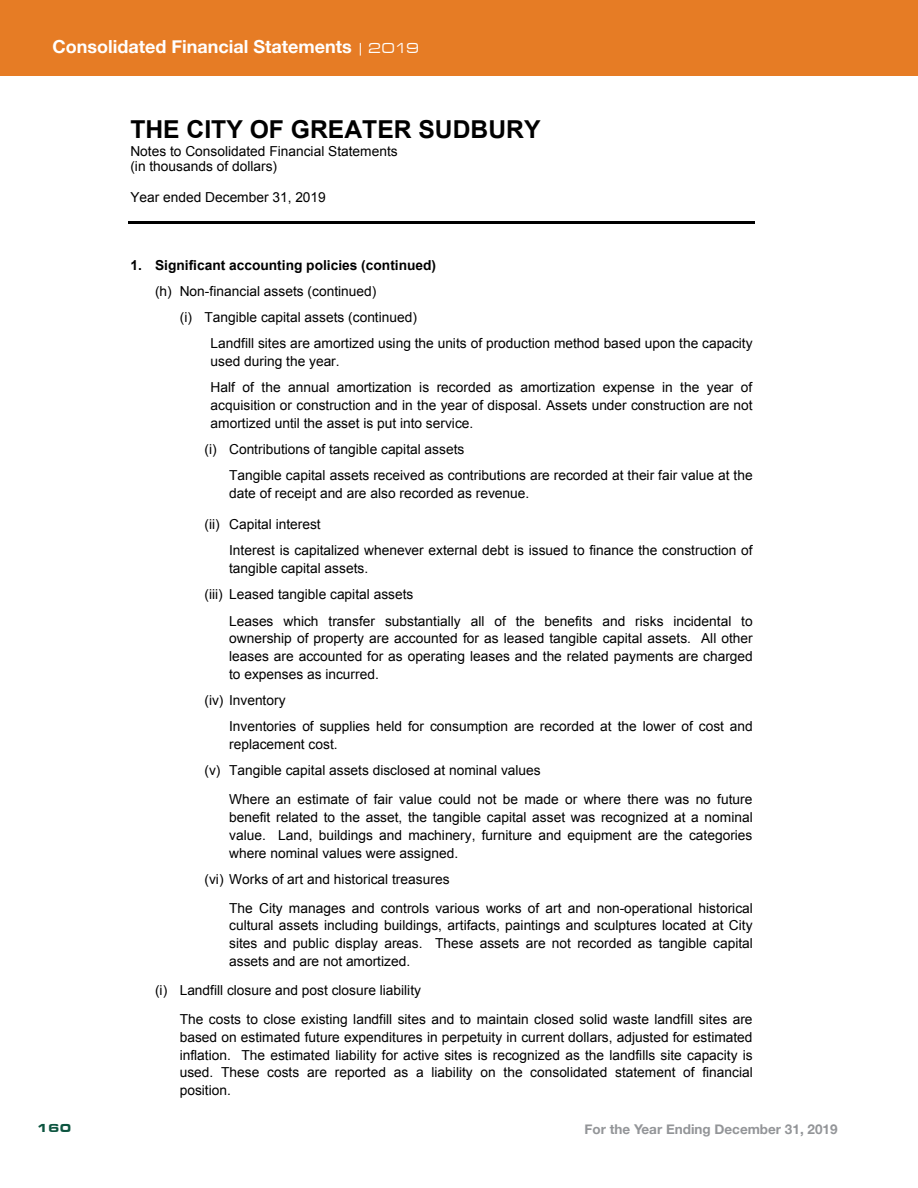
<style>
.page{position:relative;width:918px;height:1188px;background:#fff}
.page>*{position:absolute;margin:0;border:0;box-sizing:border-box;transform-origin:0 0}
.t1{font:700 24.75px "Arial";color:#000}
.t2{font:700 18px "Helvetica Neue";color:#fff}
.t3{font:13.8px/17.9px "Arial";color:#000}
.t4{font:700 13.8px "Arial";color:#000}
.t5{font:700 13.5px "Helvetica Neue";color:#939598}
.t6{font:900 12px "Eurostile Extended";color:#0d5540}
.s1{font-family:"Eurostile T Regu Exte";font-weight:400;font-size:15px}
</style>
<div class="page">
<div style="left:0;top:0;width:918px;height:76px;background:#e67c25"></div>
<hr style="left:128px;top:222px;width:627px;height:2px;background:#000">
<h2 class="t2" style="left:52px;top:32px;width:368px">Consolidated Financial Statements <span class="s1">| 2019</span></h2>
<p class="t1" style="left:130px;top:113px;width:412px">THE CITY OF GREATER SUDBURY</p>
<p class="t3" style="left:130px;top:143px;width:269px;line-height:15.5px">Notes to Consolidated Financial Statements (in thousands of dollars)</p>
<p class="t3" style="left:130px;top:188px;width:197px">Year ended December 31, 2019</p>
<p class="t4" style="left:130px;top:256px;width:307px">1. Significant accounting policies (continued)</p>
<p class="t3" style="left:155px;top:282px;width:223px">(h) Non-financial assets (continued)</p>
<p class="t3" style="left:180px;top:308px;width:239px">(i) Tangible capital assets (continued)</p>
<p class="t3" style="left:211px;top:334px;width:544px">Landfill sites are amortized using the units of production method based upon the capacity</p>
<p class="t3" style="left:211px;top:348px;width:543px;line-height:26.1px">used during the year.<br>Half of the annual amortization is recorded as amortization expense in the year of</p>
<p class="t3" style="left:211px;top:396px;width:544px">acquisition or construction and in the year of disposal. Assets under construction are not amortized until the asset is put into service.</p>
<p class="t3" style="left:229px;top:436px;width:525px;line-height:26.1px;text-indent:-25px">(i) Contributions of tangible capital assets<br>Tangible capital assets received as contributions are recorded at their fair value at the</p>
<p class="t3" style="left:229px;top:484px;width:302px">date of receipt and are also recorded as revenue.</p>
<p class="t3" style="left:229px;top:512px;width:525px;line-height:26.1px;text-indent:-25px">(ii) Capital interest<br>Interest is capitalized whenever external debt is issued to finance the construction of</p>
<p class="t3" style="left:229px;top:560px;width:141px">tangible capital assets.</p>
<p class="t3" style="left:204px;top:586px;width:211px">(iii) Leased tangible capital assets</p>
<p class="t3" style="left:229px;top:612px;width:525px">Leases which transfer substantially all of the benefits and risks incidental to</p>
<p class="t3" style="left:229px;top:630px;width:525px;text-align:justify">ownership of property are accounted for as leased tangible capital assets. All other leases are accounted for as operating leases and the related payments are charged to expenses as incurred.</p>
<p class="t3" style="left:229px;top:687px;width:525px;line-height:26.1px;text-indent:-25px">(iv) Inventory<br>Inventories of supplies held for consumption are recorded at the lower of cost and</p>
<p class="t3" style="left:204px;top:731px;width:338px;line-height:26.1px;text-indent:25px">replacement cost.<br>(v) Tangible capital assets disclosed at nominal values</p>
<p class="t3" style="left:229px;top:790px;width:525px;text-align:justify">Where an estimate of fair value could not be made or where there was no future benefit related to the asset, the tangible capital asset was recognized at a nominal value. Land, buildings and machinery, furniture and equipment are the categories where nominal values were assigned.</p>
<p class="t3" style="left:229px;top:865px;width:525px;line-height:28.8px;text-indent:-25px">(vi) Works of art and historical treasures<br>The City manages and controls various works of art and non-operational historical</p>
<p class="t3" style="left:229px;top:917px;width:525px;text-align:justify">cultural assets including buildings, artifacts, paintings and sculptures located at City sites and public display areas. These assets are not recorded as tangible capital assets and are not amortized.</p>
<p class="t3" style="left:180px;top:976px;width:574px;line-height:28.8px;text-indent:-25px">(i) Landfill closure and post closure liability<br>The costs to close existing landfill sites and to maintain closed solid waste landfill sites are</p>
<p class="t3" style="left:180px;top:1028px;width:575px;text-align:justify">based on estimated future expenditures in perpetuity in current dollars, adjusted for estimated inflation. The estimated liability for active sites is recognized as the landfills site capacity is used. These costs are reported as a liability on the consolidated statement of financial position.</p>
<p class="t6" style="left:37px;top:1121px;width:36px">160</p>
<p class="t5" style="left:584px;top:1118px;width:255px">For the Year Ending December 31, 2019</p>
</div>
